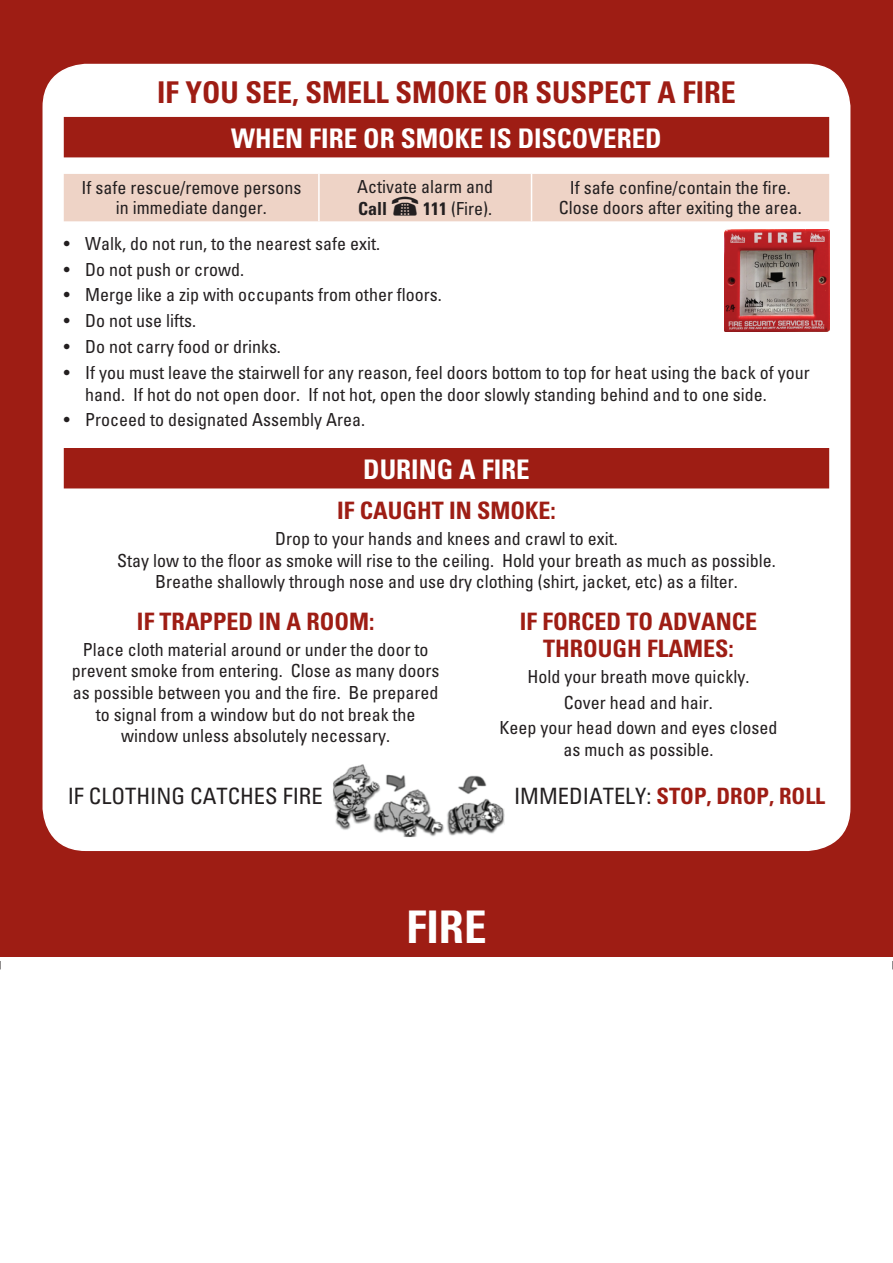
<style>
.page{position:relative;width:893px;height:1263px;background:#fff}
.page>*{position:absolute;margin:0;border:0;box-sizing:border-box;transform-origin:0 0}
.t1{font:45px "Univers Condensed Bold Macron";color:#fff}
.t2{font:30px "Univers Condensed Bold Macron";color:#9e1d14}
.t3{font:27px "Univers Condensed Bold Macron";color:#fff}
.t4{font:24px/27px "Univers Condensed Bold Macron";color:#9e1d14;text-align:center}
.t5{font:22.5px "Univers Condensed Bold Macron";color:#9e1d14}
.t6{font:22.5px "Univers Condensed Macron";color:#231f20}
.t7{font:18px/21.6px "Univers Condensed Macron";color:#231f20;text-align:center}
.t8{font:18px "Univers Condensed Bold Macron";color:#231f20}
.s1{font-family:"Monotype Sorts";font-size:39px}
.s2{font-family:"Univers Condensed Macron"}
.s3{font-family:"Univers Condensed Macron";color:#231f20}
</style>
<div class="page">
<div style="left:0;top:0;width:893px;height:957px;background:#9e1d14"></div>
<div style="left:43px;top:65px;width:807px;height:785px;background:#fff;border-radius:43px"></div>
<div style="left:64px;top:117px;width:765px;height:40px;background:#9e1d14"></div>
<div style="left:64px;top:448px;width:765px;height:40px;background:#9e1d14"></div>
<img style="left:333px;top:765px;width:171px;height:72px">
<img style="left:724px;top:229px;width:105px;height:103px">
<div style="left:64px;top:174px;width:765px;height:47px;background:#eed3c6"></div>
<hr style="left:318px;top:174px;width:2px;height:47px;background:#fff">
<hr style="left:531px;top:174px;width:1px;height:47px;background:#fff">
<h2 class="t2" style="left:157px;top:73px;width:580px">IF YOU SEE, SMELL SMOKE OR SUSPECT A FIRE</h2>
<h3 class="t3" style="left:231px;top:121px;width:432px">WHEN FIRE OR SMOKE IS DISCOVERED</h3>
<p class="t7" style="left:81px;top:178px;width:221px;line-height:19.5px">If safe rescue/remove persons in immediate danger.</p>
<p class="t7" style="left:357px;top:175px;width:137px">Activate alarm and</p>
<p class="t8" style="left:358px;top:198px;width:135px">Call <span class="s1">%</span> 111 <span class="s2">(Fire).</span></p>
<p class="t7" style="left:559px;top:178px;width:244px;line-height:19.5px">If safe confine/contain the fire.<br>Close doors after exiting the area.</p>
<p class="t7" style="left:64px;top:232px;width:318px">• Walk, do not run, to the nearest safe exit.</p>
<p class="t7" style="left:64px;top:258px;width:182px">• Do not push or crowd.</p>
<p class="t7" style="left:64px;top:284px;width:380px">• Merge like a zip with occupants from other floors.</p>
<p class="t7" style="left:64px;top:310px;width:134px">• Do not use lifts.</p>
<p class="t7" style="left:64px;top:335px;width:219px">• Do not carry food or drinks.</p>
<p class="t7" style="left:85px;top:361px;width:726px;text-align:left;text-indent:-21px">• If you must leave the stairwell for any reason, feel doors bottom to top for heat using the back of your hand. If hot do not open door. If not hot, open the door slowly standing behind and to one side.</p>
<p class="t7" style="left:64px;top:409px;width:303px">• Proceed to designated Assembly Area.</p>
<h3 class="t3" style="left:363px;top:452px;width:168px">DURING A FIRE</h3>
<h3 class="t4" style="left:337px;top:497px;width:220px">IF CAUGHT IN SMOKE:</h3>
<p class="t7" style="left:117px;top:527px;width:660px">Drop to your hands and knees and crawl to exit.<br>Stay low to the floor as smoke will rise to the ceiling. Hold your breath as much as possible.<br>Breathe shallowly through nose and use dry clothing (shirt, jacket, etc) as a filter.</p>
<h3 class="t4" style="left:137px;top:607px;width:239px">IF TRAPPED IN A ROOM:</h3>
<p class="t7" style="left:72px;top:638px;width:369px">Place cloth material around or under the door to prevent smoke from entering. Close as many doors as possible between you and the fire. Be prepared to signal from a window but do not break the window unless absolutely necessary.</p>
<h3 class="t4" style="left:520px;top:607px;width:239px">IF FORCED TO ADVANCE<br>THROUGH FLAMES:</h3>
<p class="t7" style="left:499px;top:663px;width:279px;line-height:25.8px">Hold your breath move quickly.<br>Cover head and hair.<br>Keep your head down and eyes closed</p>
<p class="t7" style="left:563px;top:738px;width:151px">as much as possible.</p>
<p class="t6" style="left:68px;top:782px;width:257px">IF CLOTHING CATCHES FIRE</p>
<p class="t5" style="left:514px;top:782px;width:313px"><span class="s3">IMMEDIATELY:</span> STOP, DROP, ROLL</p>
<h1 class="t1" style="left:406px;top:899px;width:82px">FIRE</h1>
</div>
